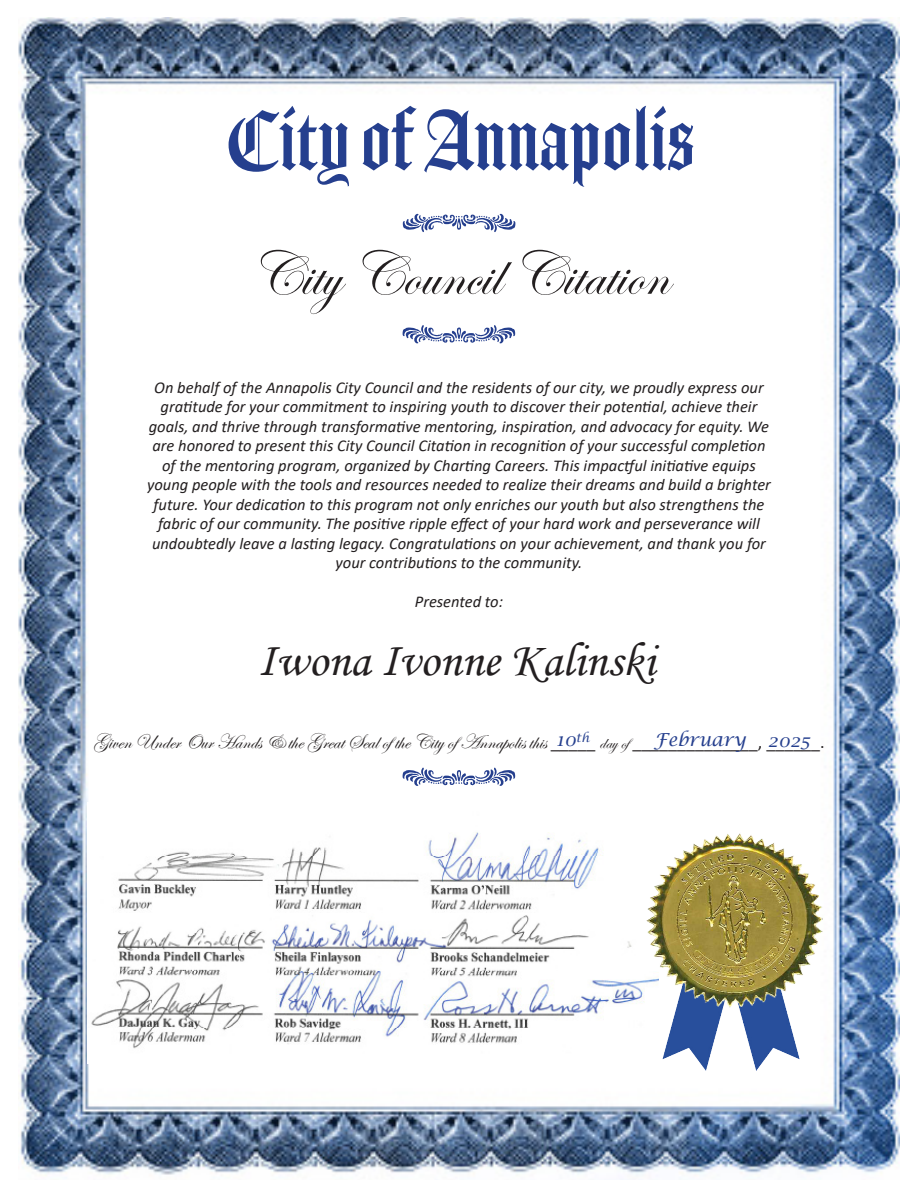
<style>
.page{position:relative;width:918px;height:1188px;background:#fff}
.page>*{position:absolute;margin:0;border:0;box-sizing:border-box;transform-origin:0 0}
.t1{font:81px "Amador";color:#253f8e}
.t2{font:63px "Edwardian Script ITC";color:#231f20}
.t3{font:48px "Monotype Corsiva";color:#231f20}
.t4{font:21px "Edwardian Script ITC";color:#231f20}
.t5{font:italic 18px "Lucida Calligraphy";color:#253f8e}
.t6{font:italic 16.5px/19.5px "Calibri";color:#231f20;text-align:center}
.s1{font-family:"Calibri";font-size:18px}
.s2{font-size:18px}
</style>
<div class="page">
<img style="left:18px;top:18px;width:882px;height:1158px">
<img style="left:87px;top:802px;width:572px;height:261px">
<img style="left:660px;top:1009px;width:141px;height:62px">
<img style="left:643px;top:833px;width:183px;height:176px">
<svg style="left:403px;top:325px;width:112px;height:19px"></svg>
<svg style="left:403px;top:214px;width:112px;height:18px"></svg>
<svg style="left:403px;top:767px;width:112px;height:19px"></svg>
<h1 class="t1" style="left:224px;top:94px;width:472px">City of Annapolis</h1>
<h2 class="t2" style="left:250px;top:240px;width:420px">City Council Citation</h2>
<p class="t6" style="left:147px;top:377px;width:625px">On behalf of the Annapolis City Council and the residents of our city, we proudly express our gratitude for your commitment to inspiring youth to discover their potential, achieve their goals, and thrive through transformative mentoring, inspiration, and advocacy for equity. We are honored to present this City Council Citation in recognition of your successful completion of the mentoring program, organized by Charting Careers. This impactful initiative equips young people with the tools and resources needed to realize their dreams and build a brighter future. Your dedication to this program not only enriches our youth but also strengthens the fabric of our community. The positive ripple effect of your hard work and perseverance will undoubtedly leave a lasting legacy. Congratulations on your achievement, and thank you for your contributions to the community.</p>
<p class="t6" style="left:415px;top:591px;width:90px">Presented to:</p>
<p class="t3" style="left:258px;top:631px;width:399px">Iwona Ivonne Kalinski</p>
<p class="t5" style="left:556px;top:729px;width:35px">10<sup>th</sup></p>
<p class="t5" style="left:654px;top:729px;width:93px">February</p>
<p class="t5" style="left:768px;top:730px;width:44px">2025</p>
<p class="t4" style="left:93px;top:731px;width:733px">Given Under Our Hands &amp; the Great Seal ofthe City ofAnnapolis this <span class="s1">_____</span> <span class="s2">day of</span><span class="s1">______________, ______.</span></p>
</div>
